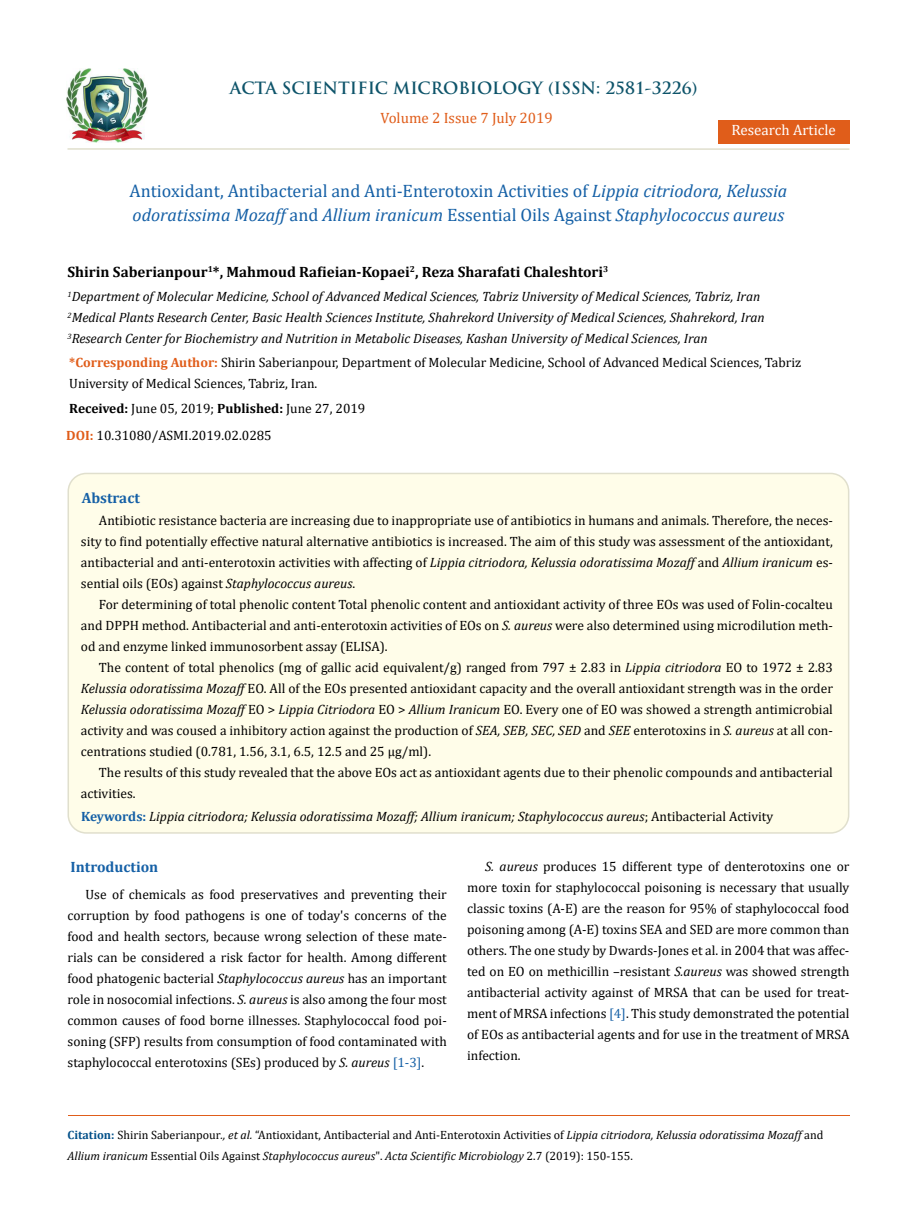
<style>
.page{position:relative;width:917px;height:1224px;background:#fff}
.page>*{position:absolute;margin:0;border:0;box-sizing:border-box;transform-origin:0 0}
.t1{font:18px/24px "Cambria";color:#1560a6}
.t2{font:700 16.5px "Trajan Pro";color:#0e546a}
.t3{font:700 15px "Cambria";color:#000}
.t4{font:15px "Cambria";color:#e05d1a}
.t5{font:700 15px "Cambria";color:#1560a6}
.t6{font:15px "Cambria";color:#fff}
.t7{font:13.5px/21px "Cambria";color:#000;text-align:justify}
.t8{font:italic 13.5px/21px "Cambria";color:#000}
.t9{font:12px/21px "Cambria";color:#000}
.s1{font-style:italic}
.s2{font-weight:700;color:#e05d1a}
.s3{font-weight:700}
.s4{font-weight:700;font-style:normal;color:#1560a6}
.s5{font-style:normal}
.s6{color:#1560a6}
.s7{font-weight:700;color:#035089}
</style>
<div class="page">
<img style="left:67px;top:68px;width:80px;height:74px">
<div style="left:717px;top:120px;width:132px;height:23px;background:#e05d1a"></div>
<div style="left:68px;top:473px;width:780px;height:360px;background:#fffde9;border-radius:18px"></div>
<div style="left:67px;top:473px;width:782px;height:361px;border:2px solid #e0dfcd;border-radius:18px"></div>
<hr style="left:68px;top:1115px;width:781px;height:1px;background:#e05d1a">
<hr style="left:67px;top:148px;width:782px;height:2px;background:#e0dfcd">
<p class="t2" style="left:230px;top:77px;width:469px">ACTA SCIENTIFIC MICROBIOLOGY (ISSN: 2581-3226)</p>
<p class="t4" style="left:380px;top:109px;width:174px">Volume 2 Issue 7 July 2019</p>
<p class="t6" style="left:731px;top:121px;width:106px">Research Article</p>
<h1 class="t1" style="left:129px;top:178px;width:659px">Antioxidant, Antibacterial and Anti-Enterotoxin Activities of <span class="s1">Lippia citriodora, Kelussia odoratissima Mozaff</span> and <span class="s1">Allium iranicum</span> Essential Oils Against <span class="s1">Staphylococcus aureus</span></h1>
<p class="t3" style="left:67px;top:261px;width:542px">Shirin Saberianpour<sup>1</sup>*, Mahmoud Rafieian-Kopaei<sup>2</sup>, Reza Sharafati Chaleshtori<sup>3</sup></p>
<p class="t8" style="left:67px;top:286px;width:698px"><sup>1</sup>Department of Molecular Medicine, School of Advanced Medical Sciences, Tabriz University of Medical Sciences, Tabriz, Iran<br><sup>2</sup>Medical Plants Research Center, Basic Health Sciences Institute, Shahrekord University of Medical Sciences, Shahrekord, Iran<br><sup>3</sup>Research Center for Biochemistry and Nutrition in Metabolic Diseases, Kashan University of Medical Sciences, Iran</p>
<p class="t7" style="left:69px;top:352px;width:733px"><span class="s2">*Corresponding Author:</span> Shirin Saberianpour, Department of Molecular Medicine, School of Advanced Medical Sciences, Tabriz<br>University of Medical Sciences, Tabriz, Iran.</p>
<p class="t7" style="left:69px;top:398px;width:297px"><span class="s3">Received:</span> June 05, 2019; <span class="s3">Published:</span> June 27, 2019</p>
<p class="t7" style="left:66px;top:424px;width:207px"><span class="s2">DOI:</span> 10.31080/ASMI.2019.02.0285</p>
<p class="t5" style="left:82px;top:487px;width:60px">Abstract</p>
<p class="t7" style="left:81px;top:510px;width:753px;text-indent:18px">Antibiotic resistance bacteria are increasing due to inappropriate use of antibiotics in humans and animals. Therefore, the neces&shy;sity to find potentially effective natural alternative antibiotics is increased. The aim of this study was assessment of the antioxidant, antibacterial and anti-enterotoxin activities with affecting of <span class="s1">Lippia citriodora, Kelussia odoratissima Mozaff</span> and <span class="s1">Allium iranicum</span> es&shy;sential oils (EOs) against <span class="s1">Staphylococcus aureus</span>.</p>
<p class="t7" style="left:81px;top:594px;width:753px;text-indent:18px">For determining of total phenolic content Total phenolic content and antioxidant activity of three EOs was used of Folin-cocalteu and DPPH method. Antibacterial and anti-enterotoxin activities of EOs on <span class="s1">S. aureus</span> were also determined using microdilution meth&shy;od and enzyme linked immunosorbent assay (ELISA).</p>
<p class="t7" style="left:81px;top:657px;width:753px;text-indent:18px">The content of total phenolics (mg of gallic acid equivalent/g) ranged from 797 ± 2.83 in <span class="s1">Lippia citriodora</span> EO to 1972 ± 2.83<br><span class="s1">Kelussia odoratissima Mozaff</span> EO. All of the EOs presented antioxidant capacity and the overall antioxidant strength was in the order <span class="s1">Kelussia odoratissima Mozaff</span> EO &gt; <span class="s1">Lippia Citriodora</span> EO &gt; <span class="s1">Allium Iranicum</span> EO. Every one of EO was showed a strength antimicrobial activity and was coused a inhibitory action against the production of <span class="s1">SEA, SEB, SEC, SED</span> and <span class="s1">SEE</span> enterotoxins in <span class="s1">S. aureus</span> at all con&shy;centrations studied (0.781, 1.56, 3.1, 6.5, 12.5 and 25 µg/ml).</p>
<p class="t7" style="left:81px;top:762px;width:753px;text-indent:18px">The results of this study revealed that the above EOs act as antioxidant agents due to their phenolic compounds and antibacterial activities.</p>
<p class="t8" style="left:81px;top:805px;width:693px"><span class="s4">Keywords:</span> Lippia citriodora; Kelussia odoratissima Mozaff; Allium iranicum; Staphylococcus aureus<span class="s5">; Antibacterial Activity</span></p>
<p class="t5" style="left:71px;top:856px;width:89px">Introduction</p>
<p class="t7" style="left:467px;top:856px;width:384px;text-indent:18px"><span class="s1">S. aureus</span> produces 15 different type of denterotoxins one or more toxin for staphylococcal poisoning is necessary that usually classic toxins (A-E) are the reason for 95% of staphylococcal food poisoning among (A-E) toxins SEA and SED are more common than others. The one study by Dwards-Jones et al. in 2004 that was affec&shy;ted on EO on methicillin –resistant <span class="s1">S.aureus</span> was showed strength antibacterial activity against of MRSA that can be used for treat&shy;ment of MRSA infections <span class="s6">[4]</span>. This study demonstrated the potential of EOs as antibacterial agents and for use in the treatment of MRSA infection.</p>
<p class="t7" style="left:68px;top:884px;width:381px;text-indent:18px">Use of chemicals as food preservatives and preventing their corruption by food pathogens is one of today's concerns of the food and health sectors, because wrong selection of these mate&shy;rials can be considered a risk factor for health. Among different food phatogenic bacterial <span class="s1">Staphylococcus aureus</span> has an important role in nosocomial infections. <span class="s1">S. aureus</span> is also among the four most common causes of food borne illnesses. Staphylococcal food poi&shy;soning (SFP) results from consumption of food contaminated with staphylococcal enterotoxins (SEs) produced by <span class="s1">S. aureus</span> <span class="s6">[1-3]</span>.</p>
<p class="t9" style="left:68px;top:1124px;width:757px"><span class="s7">Citation:</span> Shirin Saberianpour<span class="s1">., et al.</span> “Antioxidant, Antibacterial and Anti-Enterotoxin Activities of <span class="s1">Lippia citriodora, Kelussia odoratissima Mozaff</span> and<br><span class="s1">Allium iranicum</span> Essential Oils Against <span class="s1">Staphylococcus aureus</span>". <span class="s1">Acta Scientific Microbiology</span> 2.7 (2019): 150-155.</p>
</div>
